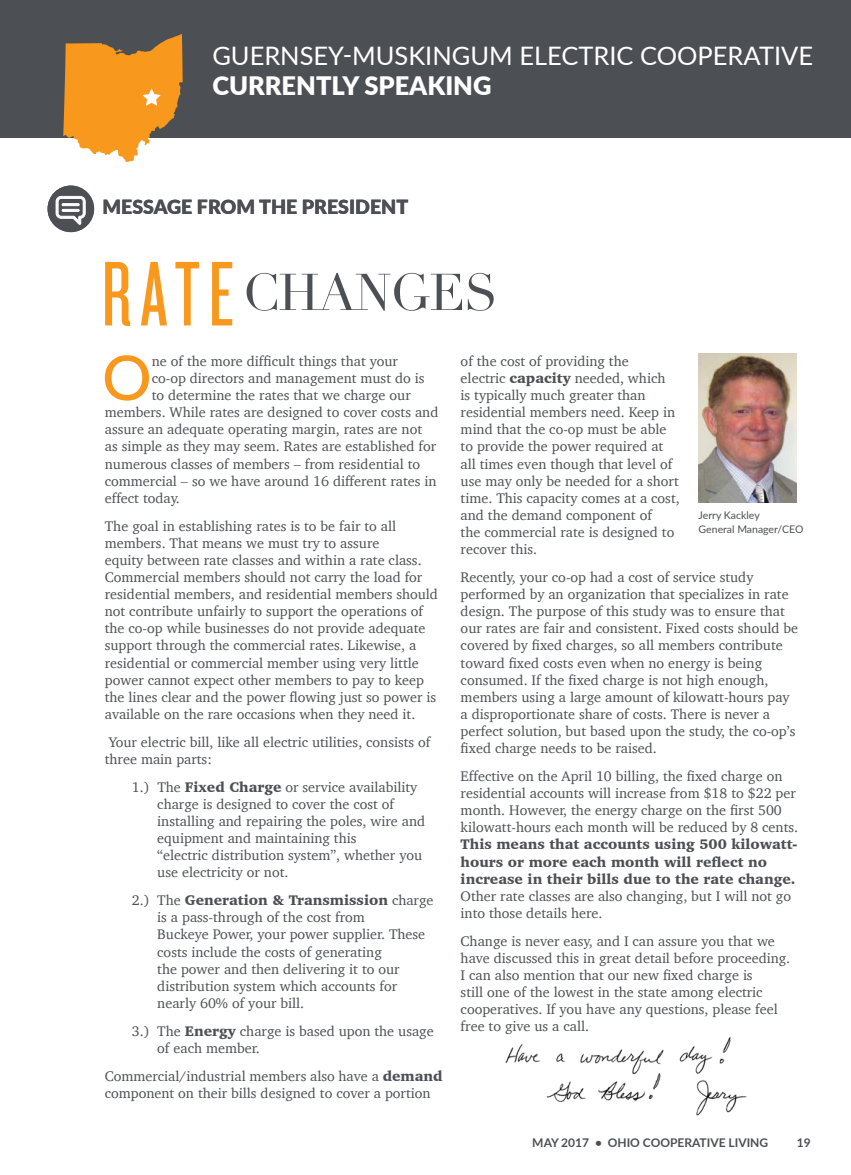
<style>
.page{position:relative;width:851px;height:1175px;background:#fff}
.page>*{position:absolute;margin:0;border:0;box-sizing:border-box;transform-origin:0 0}
.t1{font:500 61.95px "Lato";color:#f8991d}
.t2{font:50.85px "Didot";letter-spacing:-.025em;color:#4c4f54}
.t3{font:25.5px "Lato";color:#fff}
.t4{font:900 25.5px "Lato";color:#fff}
.t5{font:900 19.5px "Lato";color:#4c4f54}
.t6{font:14.25px/17.1px "Charter";color:#4c4f54}
.t7{font:900 14.25px/17.1px "Charter";color:#4c4f54}
.t8{font:700 12px "Lato";color:#4c4f54}
.t9{font:10.5px/13.5px "Lato";color:#4c4f54}
.s1{font-family:"Knockout HTF27 Junior Bantamwt";font-size:95.4px;color:#f8991d}
.s2{font-weight:900}
</style>
<div class="page">
<img style="left:505px;top:1037px;width:242px;height:79px">
<div style="left:0;top:0;width:850px;height:138px;background:#4c4f54"></div>
<svg style="left:63px;top:34px;width:120px;height:128px"></svg>
<div style="left:48px;top:185px;width:46px;height:47px;background:#4c4f54;border-radius:50%"></div>
<svg style="left:56px;top:196px;width:30px;height:29px"></svg>
<div style="left:62px;top:209px;width:17px;height:3px;border:1px solid #fff"></div>
<img style="left:698px;top:353px;width:98px;height:150px">
<h3 class="t3" style="left:212px;top:37px;width:602px">GUERNSEY-MUSKINGUM ELECTRIC COOPERATIVE</h3>
<h3 class="t4" style="left:212px;top:66px;width:280px">CURRENTLY SPEAKING</h3>
<h3 class="t5" style="left:103px;top:192px;width:307px">MESSAGE FROM THE PRESIDENT</h3>
<h2 class="t2" style="left:102px;top:262px;width:398px"><span class="s1">RATE</span> CHANGES</h2>
<h1 class="t1" style="left:102px;top:333px;width:51px">O</h1>
<p class="t6" style="left:152px;top:352px;width:248px">ne of the more difficult things that your</p>
<p class="t6" style="left:152px;top:369px;width:274px">co-op directors and management must do is</p>
<p class="t6" style="left:152px;top:386px;width:260px">to determine the rates that we charge our</p>
<p class="t6" style="left:105px;top:403px;width:335px">members. While rates are designed to cover costs and</p>
<p class="t6" style="left:105px;top:421px;width:319px">assure an adequate operating margin, rates are not</p>
<p class="t6" style="left:105px;top:438px;width:333px">as simple as they may seem. Rates are established for</p>
<p class="t6" style="left:105px;top:455px;width:317px">numerous classes of members – from residential to</p>
<p class="t6" style="left:105px;top:472px;width:333px">commercial – so we have around 16 different rates in</p>
<p class="t6" style="left:105px;top:489px;width:77px">effect today.</p>
<p class="t6" style="left:105px;top:517px;width:334px">The goal in establishing rates is to be fair to all members. That means we must try to assure<br>equity between rate classes and within a rate class.<br>Commercial members should not carry the load for residential members, and residential members should not contribute unfairly to support the operations of the co-op while businesses do not provide adequate support through the commercial rates. Likewise, a residential or commercial member using very little power cannot expect other members to pay to keep the lines clear and the power flowing just so power is available on the rare occasions when they need it.</p>
<p class="t6" style="left:105px;top:733px;width:327px">Your electric bill, like all electric utilities, consists of three main parts:</p>
<p class="t6" style="left:157px;top:778px;width:269px;text-indent:-25px">1.) The <span class="s2">Fixed Charge</span> or service availability charge is designed to cover the cost of installing and repairing the poles, wire and equipment and maintaining this<br>“electric distribution system”, whether you use electricity or not.</p>
<p class="t6" style="left:157px;top:891px;width:278px;text-indent:-25px">2.) The <span class="s2">Generation &amp; Transmission</span> charge is a pass-through of the cost from<br>Buckeye Power, your power supplier. These costs include the costs of generating<br>the power and then delivering it to our distribution system which accounts for nearly 60% of your bill.</p>
<p class="t6" style="left:157px;top:1022px;width:278px;text-indent:-25px">3.) The <span class="s2">Energy</span> charge is based upon the usage of each member.</p>
<p class="t6" style="left:105px;top:1067px;width:339px">Commercial/industrial members also have a <span class="s2">demand </span>component on their bills designed to cover a portion</p>
<p class="t6" style="left:460px;top:352px;width:220px">of the cost of providing the<br>electric <span class="s2">capacity</span> needed, which<br>is typically much greater than residential members need. Keep in mind that the co-op must be able to provide the power required at all times even though that level of use may only be needed for a short time. This capacity comes at a cost, and the demand component of<br>the commercial rate is designed to recover this.</p>
<p class="t6" style="left:460px;top:568px;width:339px">Recently, your co-op had a cost of service study performed by an organization that specializes in rate design. The purpose of this study was to ensure that our rates are fair and consistent. Fixed costs should be covered by fixed charges, so all members contribute toward fixed costs even when no energy is being consumed. If the fixed charge is not high enough, members using a large amount of kilowatt-hours pay a disproportionate share of costs. There is never a perfect solution, but based upon the study, the co-op’s fixed charge needs to be raised.</p>
<p class="t6" style="left:460px;top:767px;width:339px">Effective on the April 10 billing, the fixed charge on residential accounts will increase from $18 to $22 per month. However, the energy charge on the first 500 kilowatt-hours each month will be reduced by 8 cents.</p>
<p class="t7" style="left:460px;top:835px;width:338px">This means that accounts using 500 kilowatt&shy;hours or more each month will reflect no increase in their bills due to the rate change.</p>
<p class="t6" style="left:460px;top:887px;width:332px">Other rate classes are also changing, but I will not go into those details here.</p>
<p class="t6" style="left:460px;top:932px;width:331px">Change is never easy, and I can assure you that we have discussed this in great detail before proceeding.<br>I can also mention that our new fixed charge is<br>still one of the lowest in the state among electric cooperatives. If you have any questions, please feel free to give us a call.</p>
<p class="t9" style="left:698px;top:508px;width:106px">Jerry Kackley<br>General Manager/CEO</p>
<p class="t8" style="left:532px;top:1133px;width:237px">MAY 2017 • OHIO COOPERATIVE LIVING</p>
<p class="t8" style="left:796px;top:1133px;width:15px">19</p>
</div>
